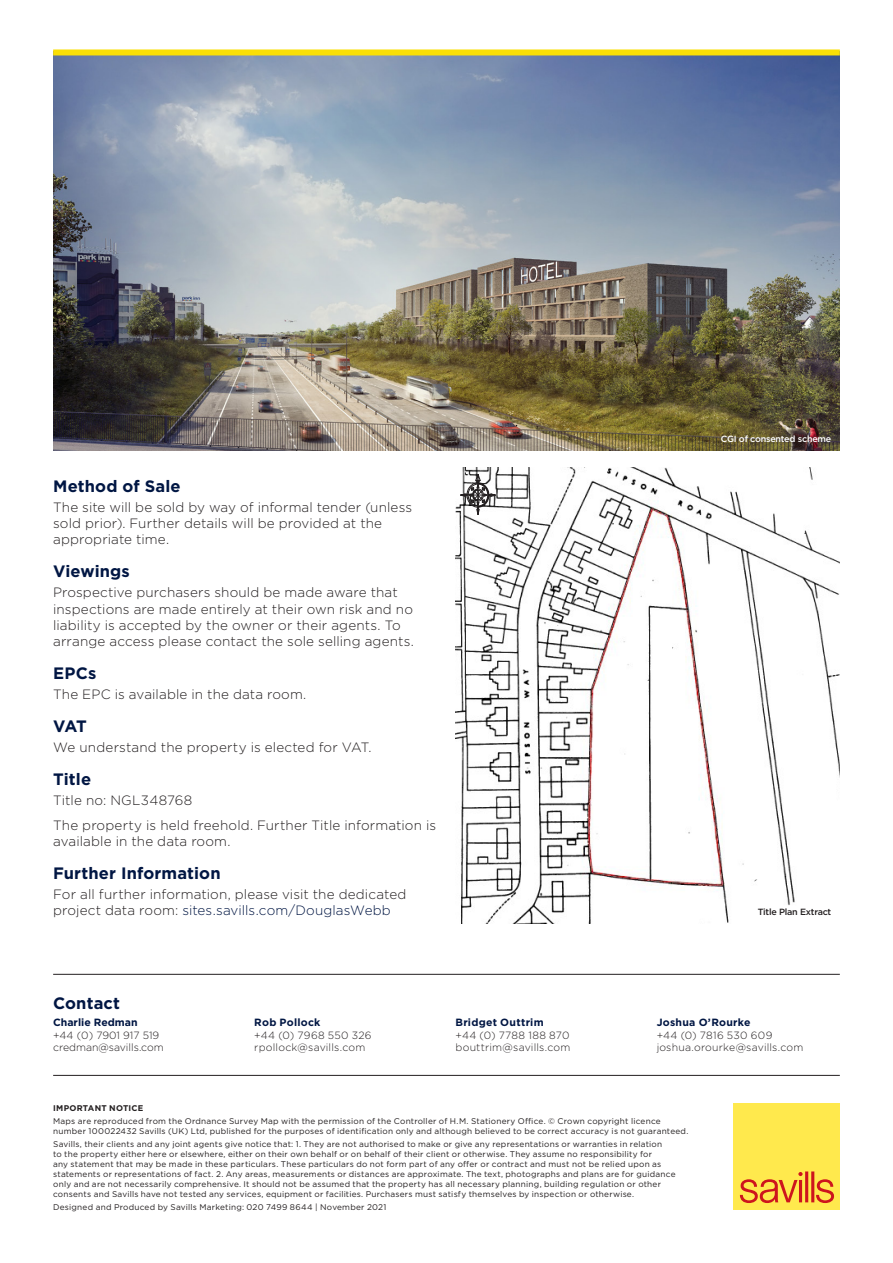
<style>
.page{position:relative;width:893px;height:1263px;background:#fff}
.page>*{position:absolute;margin:0;border:0;box-sizing:border-box;transform-origin:0 0}
.H3_-_Content_Header{font:700 16.5px "Gotham";letter-spacing:.01em;color:#001643}
.Body_-_9pt{font:300 13.5px/16.2px "Gotham";letter-spacing:.01em;color:#231f20}
.Body_-_9pt-2{font:300 10.5px "Gotham";letter-spacing:.02em;color:#231f20}
.Body_-_9pt-3{font:700 10.5px "Gotham";letter-spacing:.025em;color:#001643}
.Staff_Contact_Detail{font:300 10.5px "Gotham";color:#231f20}
.Body_-_9pt-4{font:300 10.5px "Gotham";letter-spacing:.04em;color:#231f20}
.Staff_Contact_Name{font:700 10.5px "Gotham";color:#001643}
.t1{font:500 9px "Gotham";letter-spacing:-.025em;color:#fff}
.t2{font:500 9px "Gotham";letter-spacing:-.025em;color:#231f20}
.t3{font:8.25px/9.9px "Gotham";letter-spacing:.025em;color:#231f20}
.t4{font:700 8.25px "Gotham";letter-spacing:.03em;color:#231f20}
.s1{color:#001643}
</style>
<div class="page">
<img style="left:53px;top:55px;width:787px;height:396px">
<img style="left:455px;top:468px;width:385px;height:456px">
<svg style="left:460px;top:474px;width:35px;height:41px"></svg>
<div style="left:53px;top:49px;width:787px;height:6px;background:#fadf06"></div>
<div style="left:733px;top:1103px;width:107px;height:107px;background:#ffe94d"></div>
<svg style="left:740px;top:1171px;width:94px;height:32px"></svg>
<hr style="left:53px;top:1075px;width:787px;height:1px;background:#231f20">
<hr style="left:53px;top:974px;width:787px;height:1px;background:#231f20">
<p class="H3_-_Content_Header" style="left:53px;top:475px;width:129px">Method of Sale</p>
<p class="Body_-_9pt" style="left:53px;top:499px;width:361px">The site will be sold by way of informal tender (unless sold prior). Further details will be provided at the appropriate time.</p>
<p class="H3_-_Content_Header" style="left:53px;top:560px;width:78px">Viewings</p>
<p class="Body_-_9pt" style="left:53px;top:584px;width:362px">Prospective purchasers should be made aware that inspections are made entirely at their own risk and no liability is accepted by the owner or their agents. To arrange access please contact the sole selling agents.</p>
<p class="H3_-_Content_Header" style="left:53px;top:662px;width:45px">EPCs</p>
<p class="Body_-_9pt" style="left:53px;top:686px;width:255px">The EPC is available in the data room.</p>
<p class="H3_-_Content_Header" style="left:53px;top:715px;width:35px">VAT</p>
<p class="Body_-_9pt" style="left:53px;top:739px;width:320px">We understand the property is elected for VAT.</p>
<p class="H3_-_Content_Header" style="left:53px;top:768px;width:40px">Title</p>
<p class="Body_-_9pt" style="left:53px;top:792px;width:141px">Title no: NGL348768</p>
<p class="Body_-_9pt" style="left:53px;top:816px;width:384px">The property is held freehold. Further Title information is available in the data room.</p>
<p class="H3_-_Content_Header" style="left:53px;top:862px;width:169px">Further Information</p>
<p class="Body_-_9pt" style="left:53px;top:886px;width:355px">For all further information, please visit the dedicated project data room: <span class="s1">sites.savills.com/DouglasWebb</span></p>
<p class="H3_-_Content_Header" style="left:53px;top:992px;width:68px">Contact</p>
<p class="Staff_Contact_Name" style="left:53px;top:1015px;width:86px">Charlie Redman</p>
<p class="Staff_Contact_Detail" style="left:53px;top:1028px;width:108px">+44 (0) 7901 917 519</p>
<p class="Staff_Contact_Detail" style="left:53px;top:1041px;width:112px">credman@savills.com</p>
<p class="Body_-_9pt-3" style="left:254px;top:1015px;width:68px">Rob Pollock</p>
<p class="Body_-_9pt-2" style="left:254px;top:1028px;width:119px">+44 (0) 7968 550 326</p>
<p class="Body_-_9pt-2" style="left:254px;top:1041px;width:113px">rpollock@savills.com</p>
<p class="Body_-_9pt-3" style="left:455px;top:1015px;width:90px">Bridget Outtrim</p>
<p class="Body_-_9pt-4" style="left:455px;top:1028px;width:115px">+44 (0) 7788 188 870</p>
<p class="Body_-_9pt-2" style="left:455px;top:1041px;width:116px">bouttrim@savills.com</p>
<p class="t1" style="left:721px;top:433px;width:112px">CGI of consented scheme</p>
<p class="t2" style="left:758px;top:906px;width:75px">Title Plan Extract</p>
<p class="Body_-_9pt-3" style="left:657px;top:1015px;width:95px">Joshua O’Rourke</p>
<p class="Body_-_9pt-2" style="left:657px;top:1028px;width:117px">+44 (0) 7816 530 609</p>
<p class="Body_-_9pt-2" style="left:657px;top:1041px;width:148px">joshua.orourke@savills.com</p>
<p class="t4" style="left:53px;top:1103px;width:92px">IMPORTANT NOTICE</p>
<p class="t3" style="left:53px;top:1116px;width:637px">Maps are reproduced from the Ordnance Survey Map with the permission of the Controller of H.M. Stationery Office. © Crown copyright licence number 100022432 Savills (UK) Ltd, published for the purposes of identification only and although believed to be correct accuracy is not guaranteed.</p>
<p class="t3" style="left:53px;top:1139px;width:624px">Savills, their clients and any joint agents give notice that: 1. They are not authorised to make or give any representations or warranties in relation<br>to the property either here or elsewhere, either on their own behalf or on behalf of their client or otherwise. They assume no responsibility for<br>any statement that may be made in these particulars. These particulars do not form part of any offer or contract and must not be relied upon as statements or representations of fact. 2. Any areas, measurements or distances are approximate. The text, photographs and plans are for guidance only and are not necessarily comprehensive. It should not be assumed that the property has all necessary planning, building regulation or other consents and Savills have not tested any services, equipment or facilities. Purchasers must satisfy themselves by inspection or otherwise.</p>
<p class="t3" style="left:53px;top:1202px;width:335px">Designed and Produced by Savills Marketing: 020 7499 8644 | November 2021</p>
</div>
